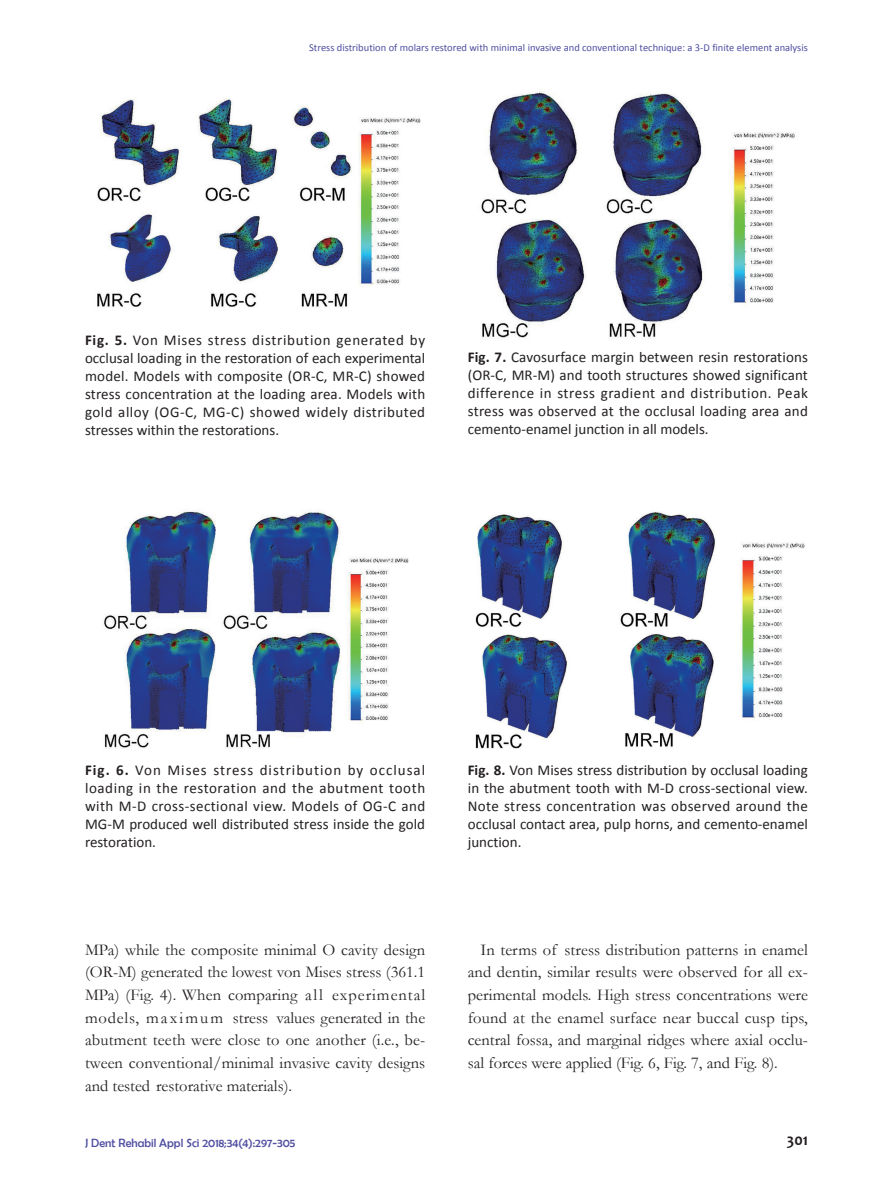
<style>
.page{position:relative;width:893px;height:1191px;background:#fff}
.page>*{position:absolute;margin:0;border:0;box-sizing:border-box;transform-origin:0 0}
.t1{font:16.5px/22.6px "Garamond";color:#231f20;text-align:justify}
.t2{font:700 16.5px "Candara";color:#231f20;scale:.95 1}
.t3{font:15px/18px "Calibri";color:#231f20;text-align:justify}
.t4{font:12px "Berlin Sans FB";color:#504fa1}
.t5{font:10.5px "Calibri";color:#504fa1}
.s1{font-weight:700}
</style>
<div class="page">
<img style="left:481px;top:91px;width:314px;height:248px">
<img style="left:475px;top:511px;width:330px;height:238px">
<img style="left:97px;top:98px;width:323px;height:210px">
<img style="left:104px;top:509px;width:304px;height:240px">
<p class="t5" style="left:309px;top:41px;width:500px">Stress distribution of molars restored with minimal invasive and conventional technique: a 3-D finite element analysis</p>
<p class="t3" style="left:85px;top:331px;width:342px"><span class="s1">Fig. 5.</span> Von Mises stress distribution generated by occlusal loading in the restoration of each experimental model. Models with composite (OR-C, MR-C) showed stress concentration at the loading area. Models with gold alloy (OG-C, MG-C) showed widely distributed stresses within the restorations.</p>
<p class="t3" style="left:468px;top:348px;width:342px"><span class="s1">Fig. 7.</span> Cavosurface margin between resin restorations (OR-C, MR-M) and tooth structures showed significant difference in stress gradient and distribution. Peak stress was observed at the occlusal loading area and cemento-enamel junction in all models.</p>
<p class="t3" style="left:85px;top:761px;width:342px"><span class="s1">Fig. 6.</span> Von Mises stress distribution by occlusal loading in the restoration and the abutment tooth with M-D cross-sectional view. Models of OG-C and MG-M produced well distributed stress inside the gold restoration.</p>
<p class="t3" style="left:468px;top:761px;width:342px"><span class="s1">Fig. 8.</span> Von Mises stress distribution by occlusal loading in the abutment tooth with M-D cross-sectional view.<br>Note stress concentration was observed around the occlusal contact area, pulp horns, and cemento-enamel junction.</p>
<p class="t1" style="left:85px;top:937px;width:342px">MPa) while the composite minimal O cavity design (OR-M) generated the lowest von Mises stress (361.1<br>MPa) (Fig. 4). When comparing all experimental models, m a x i mu m stress values generated in the abutment teeth were close to one another (i.e., be&shy;tween conventional/minimal invasive cavity designs and tested restorative materials).</p>
<p class="t1" style="left:468px;top:937px;width:342px;text-indent:13px">In terms of stress distribution patterns in enamel and dentin, similar results were observed for all ex&shy;perimental models. High stress concentrations were found at the enamel surface near buccal cusp tips, central fossa, and marginal ridges where axial occlu&shy;sal forces were applied (Fig. 6, Fig. 7, and Fig. 8).</p>
<p class="t4" style="left:85px;top:1135px;width:212px">J Dent Rehabil Appl Sci 2018;34(4):297-305</p>
<p class="t2" style="left:787px;top:1129px;width:24px">301</p>
</div>
